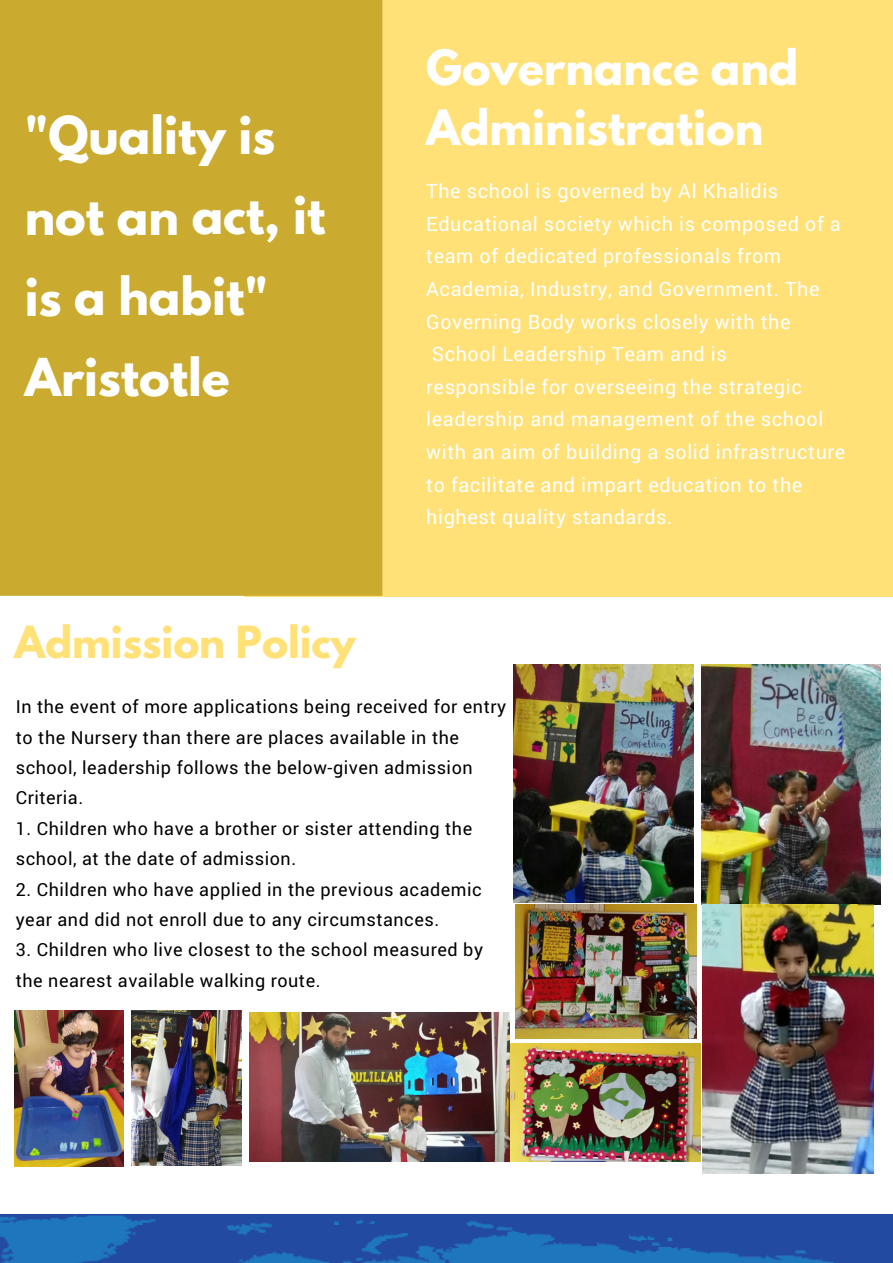
<style>
.page{position:relative;width:893px;height:1263px;background:#fff}
.page>*{position:absolute;margin:0;border:0;box-sizing:border-box;transform-origin:0 0}
.t1{font:700 46.35px/81px "League Spartan";color:#fff}
.t2{font:700 43.2px/59.6px "League Spartan";color:#fff}
.t3{font:700 39.3px "League Spartan";color:#ffe177}
.t4{font:19.8px/32.5px "Roboto";letter-spacing:.03em;color:#fff}
.t5{font:18px/30.3px "Roboto";letter-spacing:.03em;color:#000}
</style>
<div class="page">
<div style="left:244px;top:0;width:648px;height:597px;background:#ffe177"></div>
<div style="left:0;top:0;width:382px;height:596px;background:#caab2f"></div>
<img style="left:0;top:1214px;width:892px;height:48px">
<img style="left:514px;top:664px;width:180px;height:239px">
<img style="left:701px;top:664px;width:179px;height:241px">
<img style="left:515px;top:905px;width:181px;height:134px">
<img style="left:510px;top:1043px;width:190px;height:118px">
<img style="left:703px;top:905px;width:170px;height:269px">
<img style="left:15px;top:1011px;width:109px;height:156px">
<img style="left:132px;top:1011px;width:110px;height:155px">
<img style="left:250px;top:1013px;width:259px;height:148px">
<h1 class="t1" style="left:25px;top:100px;width:302px">"Quality is not an act, it is a habit"<br>Aristotle</h1>
<h2 class="t2" style="left:426px;top:44px;width:374px">Governance and<br>Administration</h2>
<p class="t4" style="left:426px;top:174px;width:420px">The school is governed by Al Khalidis Educational society which is composed of a team of dedicated professionals from Academia, Industry, and Government. The Governing Body works closely with the School Leadership Team and is<br>responsible for overseeing the strategic leadership and management of the school with an aim of building a solid infrastructure to facilitate and impart education to the highest quality standards.</p>
<h3 class="t3" style="left:15px;top:622px;width:342px">Admission Policy</h3>
<p class="t5" style="left:16px;top:691px;width:492px">In the event of more applications being received for entry to the Nursery than there are places available in the school, leadership follows the below-given admission Criteria.</p>
<p class="t5" style="left:16px;top:813px;width:458px">1. Children who have a brother or sister attending the school, at the date of admission.</p>
<p class="t5" style="left:16px;top:873px;width:467px">2. Children who have applied in the previous academic year and did not enroll due to any circumstances.</p>
<p class="t5" style="left:16px;top:934px;width:469px">3. Children who live closest to the school measured by the nearest available walking route.</p>
</div>
